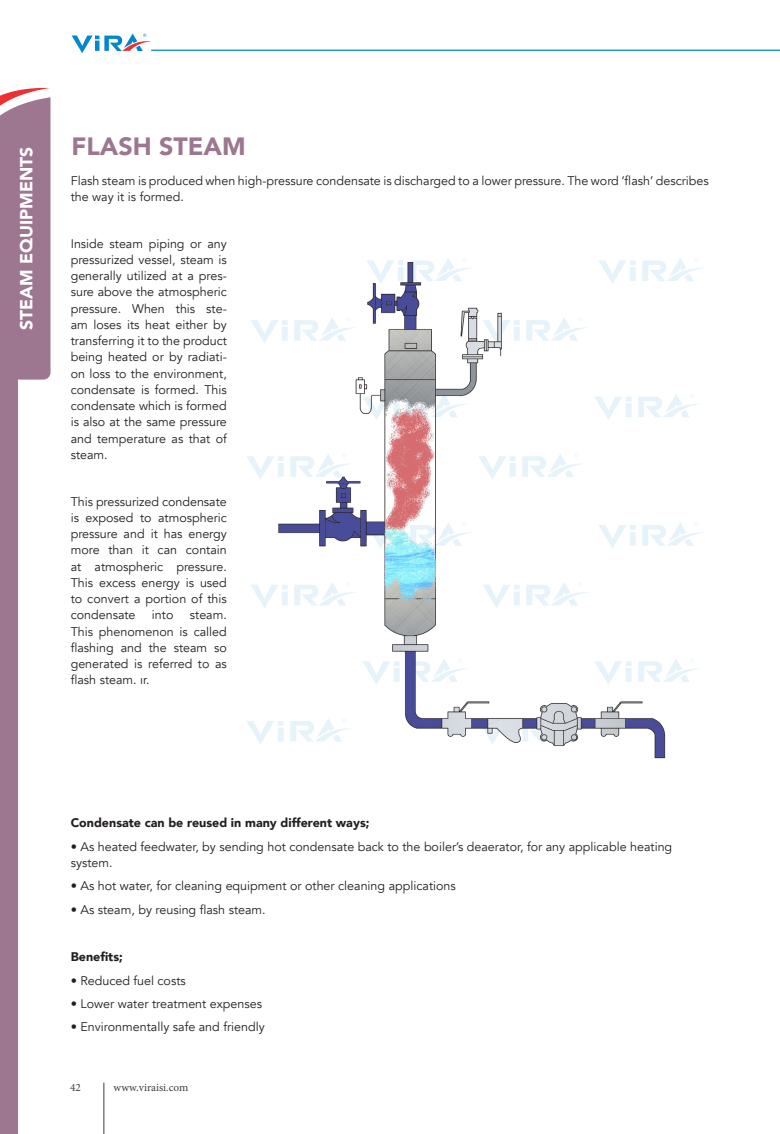
<style>
.page{position:relative;width:780px;height:1134px;background:#fff}
.page>*{position:absolute;margin:0;border:0;box-sizing:border-box;transform-origin:0 0}
.t1{font:900 25px "Avenir";color:#9d7690}
.t2{font:900 17.5px "Avenir";color:#fff}
.t3{font:12.5px/16.2px "Avenir";color:#231f20;text-align:justify}
.t4{font:900 12.5px "Avenir";color:#231f20}
.t5{font:11.25px "Minion Pro";color:#3e3e3f}
</style>
<div class="page">
<svg style="left:72px;top:34px;width:79px;height:19px"></svg>
<hr style="left:151px;top:50px;width:629px;height:1px;background:#0087cc">
<hr style="left:104px;top:1082px;width:1px;height:52px;background:#3e3e3f">
<img style="left:247px;top:258px;width:456px;height:501px">
<div style="left:0;top:88px;width:50px;height:292px;background:#9d7690"></div>
<div style="left:0;top:366px;width:17px;height:768px;background:#9d7690"></div>
<p class="t2" style="left:11px;top:330px;width:184px;rotate:-90deg">STEAM EQUIPMENTS</p>
<p class="t1" style="left:72px;top:125px;width:176px">FLASH STEAM</p>
<p class="t3" style="left:71px;top:172px;width:639px">Flash steam is produced when high-pressure condensate is discharged to a lower pressure. The word ‘flash’ describes the way it is formed.</p>
<p class="t3" style="left:71px;top:235px;width:158px">Inside steam piping or any pressurized vessel, steam is generally utilized at a pres&shy;sure above the atmospheric pressure. When this ste&shy;am loses its heat either by transferring it to the product being heated or by radiati&shy;on loss to the environment, condensate is formed. This condensate which is formed is also at the same pressure and temperature as that of steam.</p>
<p class="t3" style="left:71px;top:493px;width:158px">This pressurized condensate is exposed to atmospheric pressure and it has energy more than it can contain at atmospheric pressure.<br>This excess energy is used to convert a portion of this condensate</p>
<p class="t3" style="left:152px;top:607px;width:23px">into</p>
<p class="t3" style="left:71px;top:607px;width:158px;text-indent:119px">steam.<br>This phenomenon is called flashing and the steam so generated is referred to as flash steam. ır.</p>
<p class="t4" style="left:71px;top:812px;width:300px">Condensate can be reused in many different ways;</p>
<p class="t3" style="left:71px;top:838px;width:603px">• As heated feedwater, by sending hot condensate back to the boiler’s deaerator, for any applicable heating system.</p>
<p class="t3" style="left:71px;top:878px;width:386px">• As hot water, for cleaning equipment or other cleaning applications</p>
<p class="t3" style="left:71px;top:901px;width:196px">• As steam, by reusing flash steam.</p>
<p class="t4" style="left:71px;top:946px;width:54px">Benefits;</p>
<p class="t3" style="left:71px;top:972px;width:117px">• Reduced fuel costs</p>
<p class="t3" style="left:71px;top:996px;width:193px">• Lower water treatment expenses</p>
<p class="t3" style="left:71px;top:1019px;width:195px">• Environmentally safe and friendly</p>
<p class="t5" style="left:70px;top:1080px;width:12px">42</p>
<p class="t5" style="left:114px;top:1080px;width:76px">www.viraisi.com</p>
</div>
